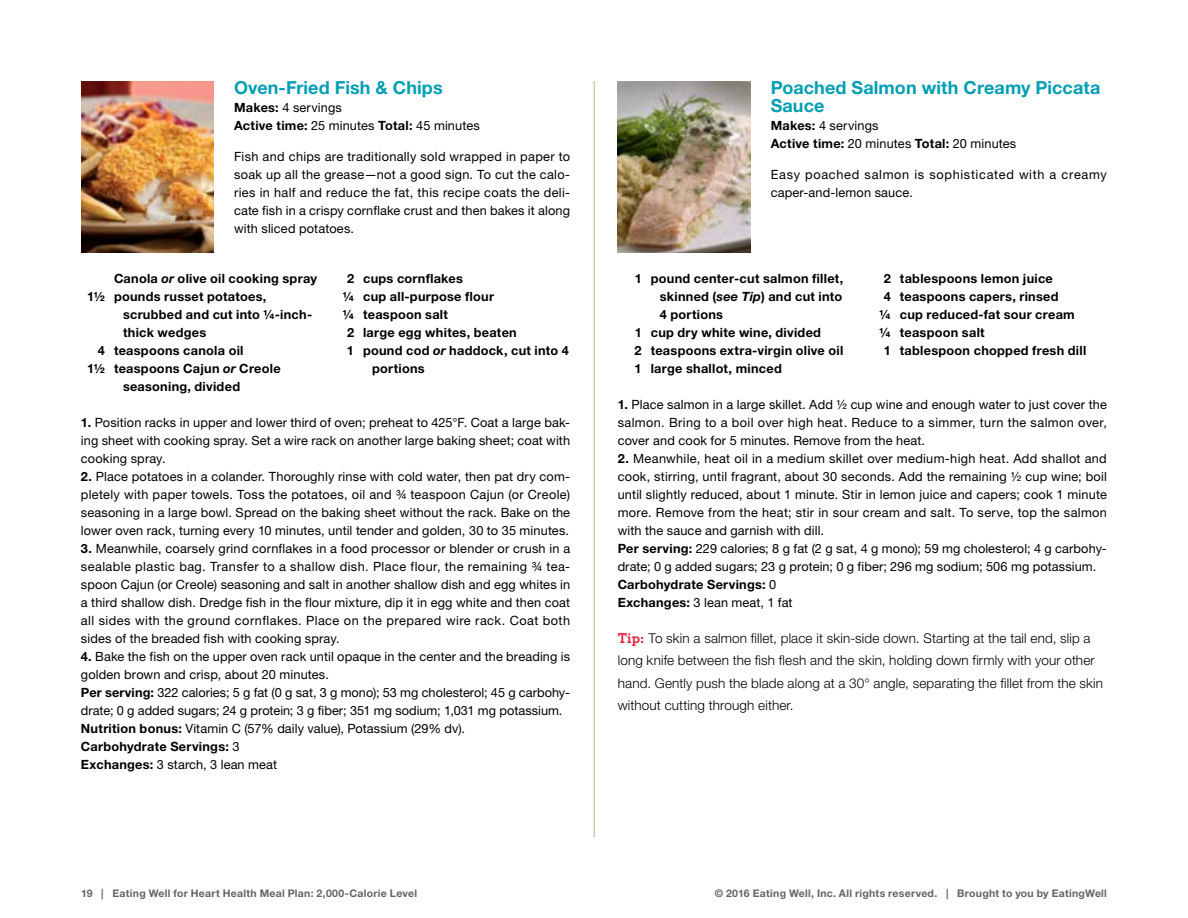
<style>
.page{position:relative;width:1188px;height:918px;background:#fff}
.page>*{position:absolute;margin:0;border:0;box-sizing:border-box;transform-origin:0 0}
.t1{font:700 18px/18px "Helvetica Neue LT Std";letter-spacing:.005em;color:#009eb3}
.t2{font:300 13.5px/22.5px "Helvetica Neue LT Std";letter-spacing:.01em;color:#000}
.t3{font:12.75px/18px "Helvetica Neue LT Std";letter-spacing:.01em;color:#000;text-align:justify}
.t4{font:700 12.75px/18px "Helvetica Neue LT Std";letter-spacing:.02em;color:#000}
.t5{font:12.75px/18px "Helvetica Neue LT Std";letter-spacing:.05em;color:#000}
.t6{font:700 10.5px "Helvetica Neue LT Std";letter-spacing:.025em;color:#636466}
.s1{font-weight:700}
.s2{font-style:italic}
.s3{font-family:"Archer";font-weight:700;font-size:15px;color:#e31e37}
</style>
<div class="page">
<hr style="left:594px;top:81px;width:1px;height:756px;background:#bdae90">
<img style="left:81px;top:81px;width:133px;height:172px">
<img style="left:618px;top:81px;width:132px;height:172px">
<h1 class="t1" style="left:234px;top:78px;width:210px">Oven-Fried Fish &amp; Chips</h1>
<p class="t3" style="left:234px;top:98px;width:247px"><span class="s1">Makes:</span> 4 servings<br><span class="s1">Active time:</span> 25 minutes <span class="s1">Total:</span> 45 minutes</p>
<p class="t3" style="left:234px;top:148px;width:338px">Fish and chips are traditionally sold wrapped in paper to soak up all the grease—not a good sign. To cut the calo&shy;ries in half and reduce the fat, this recipe coats the deli&shy;cate fish in a crispy cornflake crust and then bakes it along with sliced potatoes.</p>
<p class="t4" style="left:87px;top:269px;width:232px;text-indent:27px">Canola <span class="s2">or</span> olive oil cooking spray<br>11/2 pounds russet potatoes,</p>
<p class="t4" style="left:123px;top:305px;width:191px">scrubbed and cut into 1/4-inch-</p>
<p class="t4" style="left:123px;top:323px;width:85px">thick wedges</p>
<p class="t4" style="left:98px;top:341px;width:147px">4 teaspoons canola oil</p>
<p class="t4" style="left:87px;top:359px;width:195px">11/2 teaspoons Cajun <span class="s2">or</span> Creole</p>
<p class="t4" style="left:123px;top:377px;width:119px">seasoning, divided</p>
<p class="t4" style="left:347px;top:269px;width:117px">2 cups cornflakes</p>
<p class="t4" style="left:343px;top:287px;width:153px">1/4 cup all-purpose flour</p>
<p class="t4" style="left:343px;top:305px;width:107px">1/4 teaspoon salt</p>
<p class="t4" style="left:347px;top:323px;width:171px">2 large egg whites, beaten</p>
<p class="t4" style="left:347px;top:341px;width:223px">1 pound cod <span class="s2">or</span> haddock, cut into 4</p>
<p class="t4" style="left:372px;top:359px;width:54px">portions</p>
<p class="t3" style="left:81px;top:413px;width:491px"><span class="s1">1.</span> Position racks in upper and lower third of oven; preheat to 425°F. Coat a large bak&shy;ing sheet with cooking spray. Set a wire rack on another large baking sheet; coat with cooking spray.</p>
<p class="t3" style="left:81px;top:467px;width:491px"><span class="s1">2.</span> Place potatoes in a colander. Thoroughly rinse with cold water, then pat dry com&shy;pletely with paper towels. Toss the potatoes, oil and 3/4 teaspoon Cajun (or Creole) seasoning in a large bowl. Spread on the baking sheet without the rack. Bake on the lower oven rack, turning every 10 minutes, until tender and golden, 30 to 35 minutes.</p>
<p class="t3" style="left:81px;top:539px;width:491px"><span class="s1">3.</span> Meanwhile, coarsely grind cornflakes in a food processor or blender or crush in a sealable plastic bag. Transfer to a shallow dish. Place flour, the remaining 3/4 tea&shy;spoon Cajun (or Creole) seasoning and salt in another shallow dish and egg whites in a third shallow dish. Dredge fish in the flour mixture, dip it in egg white and then coat all sides with the ground cornflakes. Place on the prepared wire rack. Coat both sides of the breaded fish with cooking spray.</p>
<p class="t3" style="left:81px;top:647px;width:491px;text-align:left"><span class="s1">4.</span> Bake the fish on the upper oven rack until opaque in the center and the breading is golden brown and crisp, about 20 minutes.<br><span class="s1">Per serving:</span> 322 calories; 5 g fat (0 g sat, 3 g mono); 53 mg cholesterol; 45 g carbohy&shy;drate; 0 g added sugars; 24 g protein; 3 g fiber; 351 mg sodium; 1,031 mg potassium.<br><span class="s1">Nutrition bonus:</span> Vitamin C (57% daily value), Potassium (29% dv).<br><span class="s1">Carbohydrate Servings:</span> 3<br><span class="s1">Exchanges:</span> 3 starch, 3 lean meat</p>
<h1 class="t1" style="left:771px;top:78px;width:331px">Poached Salmon with Creamy Piccata<br>Sauce</h1>
<p class="t3" style="left:771px;top:116px;width:247px"><span class="s1">Makes:</span> 4 servings<br><span class="s1">Active time:</span> 20 minutes <span class="s1">Total:</span> 20 minutes</p>
<p class="t5" style="left:771px;top:166px;width:338px">Easy poached salmon is sophisticated with a creamy caper-and-lemon sauce.</p>
<p class="t4" style="left:635px;top:269px;width:210px">1 pound center-cut salmon fillet,</p>
<p class="t4" style="left:660px;top:287px;width:184px">skinned (<span class="s2">see Tip</span>) and cut into</p>
<p class="t4" style="left:660px;top:305px;width:65px">4 portions</p>
<p class="t4" style="left:635px;top:323px;width:188px">1 cup dry white wine, divided</p>
<p class="t4" style="left:635px;top:341px;width:210px">2 teaspoons extra-virgin olive oil</p>
<p class="t4" style="left:635px;top:359px;width:149px">1 large shallot, minced</p>
<p class="t4" style="left:884px;top:269px;width:171px">2 tablespoons lemon juice</p>
<p class="t4" style="left:884px;top:287px;width:176px">4 teaspoons capers, rinsed</p>
<p class="t4" style="left:879px;top:305px;width:197px">1/4 cup reduced-fat sour cream</p>
<p class="t4" style="left:879px;top:323px;width:107px">1/4 teaspoon salt</p>
<p class="t4" style="left:884px;top:341px;width:204px">1 tablespoon chopped fresh dill</p>
<p class="t3" style="left:618px;top:395px;width:491px"><span class="s1">1.</span> Place salmon in a large skillet. Add 1/2 cup wine and enough water to just cover the salmon. Bring to a boil over high heat. Reduce to a simmer, turn the salmon over, cover and cook for 5 minutes. Remove from the heat.</p>
<p class="t3" style="left:618px;top:449px;width:491px;text-align:left"><span class="s1">2.</span> Meanwhile, heat oil in a medium skillet over medium-high heat. Add shallot and cook, stirring, until fragrant, about 30 seconds. Add the remaining 1/2 cup wine; boil until slightly reduced, about 1 minute. Stir in lemon juice and capers; cook 1 minute more. Remove from the heat; stir in sour cream and salt. To serve, top the salmon with the sauce and garnish with dill.<br><span class="s1">Per serving:</span> 229 calories; 8 g fat (2 g sat, 4 g mono); 59 mg cholesterol; 4 g carbohy&shy;drate; 0 g added sugars; 23 g protein; 0 g fiber; 296 mg sodium; 506 mg potassium.<br><span class="s1">Carbohydrate Servings:</span> 0<br><span class="s1">Exchanges:</span> 3 lean meat, 1 fat</p>
<p class="t2" style="left:618px;top:627px;width:487px"><span class="s3">Tip:</span> To skin a salmon fillet, place it skin-side down. Starting at the tail end, slip a long knife between the fish flesh and the skin, holding down firmly with your other hand. Gently push the blade along at a 30° angle, separating the fillet from the skin without cutting through either.</p>
<p class="t6" style="left:81px;top:886px;width:338px">19 | Eating Well for Heart Health Meal Plan: 2,000-Calorie Level</p>
<p class="t6" style="left:715px;top:886px;width:394px">© 2016 Eating Well, Inc. All rights reserved. | Brought to you by EatingWell</p>
</div>
